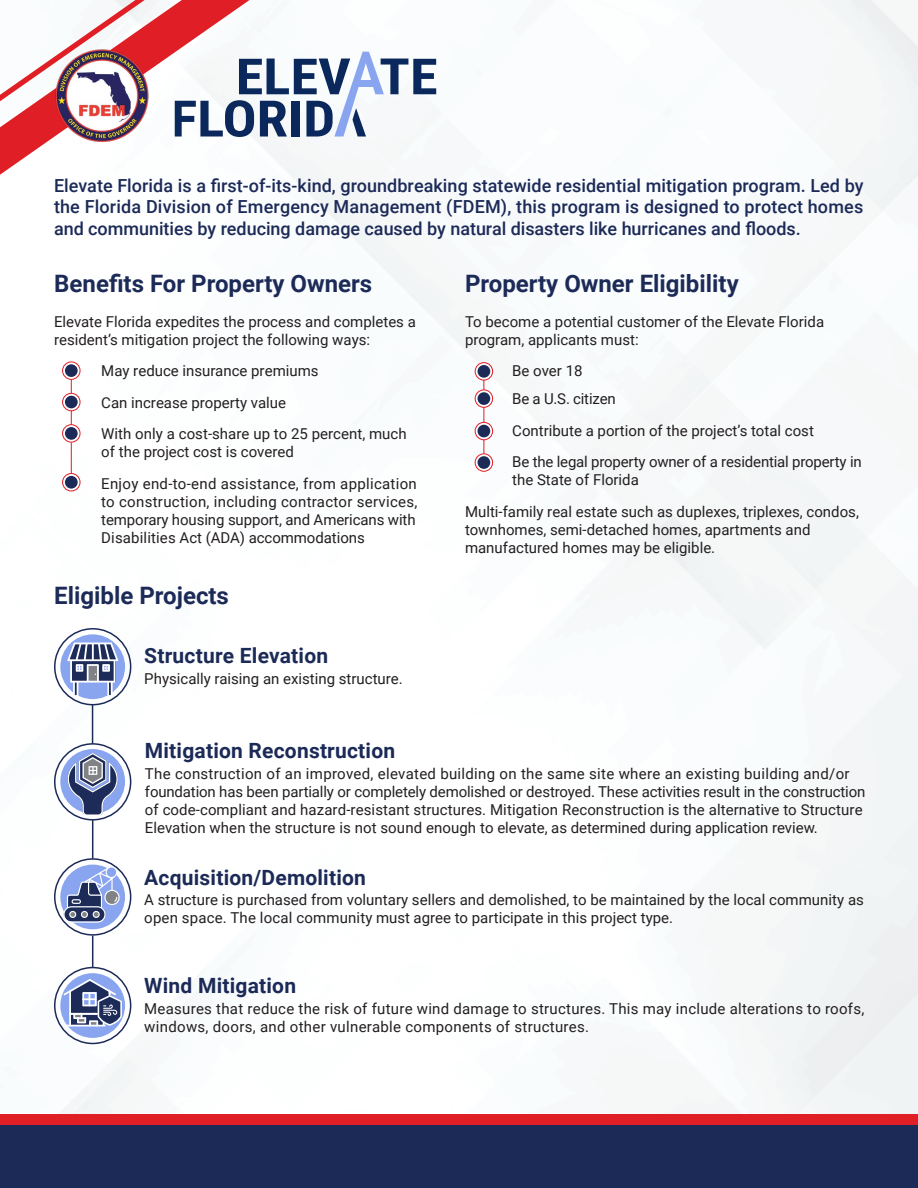
<style>
.page{position:relative;width:918px;height:1188px;background:#fff}
.page>*{position:absolute;margin:0;border:0;box-sizing:border-box;transform-origin:0 0}
.Subhead_-_Condensed{font:700 24px "Roboto";color:#1c2a58}
.Paragraph_Style_1{font:700 21px "Roboto";letter-spacing:.01em;color:#1c2a58}
.t1{font:500 18px/21.6px "Roboto";color:#1c2a58;text-align:justify}
.Body_Copy{font:15px/18px "Roboto";color:#231f20}
.Paragraph_Style_1-2{font:15px "Roboto";color:#231f20}
</style>
<div class="page">
<img style="left:0;top:0;width:918px;height:1115px">
<div style="left:60px;top:973px;width:65px;height:65px;background:#89a5ef;border-radius:50%"></div>
<svg style="left:63px;top:979px;width:59px;height:47px"></svg>
<div style="left:54px;top:967px;width:77px;height:77px;border:2px solid #1c2a58;border-radius:50%"></div>
<div style="left:60px;top:749px;width:65px;height:65px;background:#89a5ef;border-radius:50%"></div>
<svg style="left:68px;top:753px;width:50px;height:62px"></svg>
<div style="left:54px;top:743px;width:77px;height:78px;border:2px solid #1c2a58;border-radius:50%"></div>
<svg style="left:0;top:0;width:250px;height:175px"></svg>
<img style="left:54px;top:49px;width:95px;height:94px">
<div style="left:0;top:1115px;width:918px;height:55px;background:#e01e25"></div>
<div style="left:0;top:1125px;width:918px;height:63px;background:#1c2a58"></div>
<svg style="left:0;top:0;width:145px;height:101px"></svg>
<hr style="left:71px;top:443px;width:1px;height:30px;background:#e01e25">
<div style="left:65px;top:364px;width:13px;height:13px;background:#1c2a58;border-radius:50%"></div>
<div style="left:62px;top:362px;width:18px;height:18px;border:1px solid #e01e25;border-radius:50%"></div>
<div style="left:65px;top:396px;width:13px;height:12px;background:#1c2a58;border-radius:50%"></div>
<div style="left:62px;top:393px;width:18px;height:18px;border:1px solid #e01e25;border-radius:50%"></div>
<div style="left:65px;top:427px;width:13px;height:13px;background:#1c2a58;border-radius:50%"></div>
<div style="left:62px;top:424px;width:18px;height:19px;border:1px solid #e01e25;border-radius:50%"></div>
<div style="left:65px;top:476px;width:13px;height:13px;background:#1c2a58;border-radius:50%"></div>
<div style="left:62px;top:473px;width:18px;height:18px;border:1px solid #e01e25;border-radius:50%"></div>
<svg style="left:71px;top:411px;width:1px;height:14px"></svg>
<svg style="left:71px;top:379px;width:1px;height:14px"></svg>
<svg style="left:484px;top:440px;width:1px;height:13px"></svg>
<div style="left:478px;top:365px;width:12px;height:13px;background:#1c2a58;border-radius:50%"></div>
<div style="left:475px;top:362px;width:18px;height:18px;border:1px solid #e01e25;border-radius:50%"></div>
<div style="left:478px;top:392px;width:12px;height:13px;background:#1c2a58;border-radius:50%"></div>
<div style="left:475px;top:389px;width:18px;height:19px;border:1px solid #e01e25;border-radius:50%"></div>
<div style="left:478px;top:425px;width:12px;height:12px;background:#1c2a58;border-radius:50%"></div>
<div style="left:475px;top:422px;width:18px;height:18px;border:1px solid #e01e25;border-radius:50%"></div>
<div style="left:478px;top:456px;width:12px;height:13px;background:#1c2a58;border-radius:50%"></div>
<div style="left:475px;top:453px;width:18px;height:19px;border:1px solid #e01e25;border-radius:50%"></div>
<svg style="left:484px;top:407px;width:1px;height:15px"></svg>
<svg style="left:60px;top:634px;width:65px;height:65px"></svg>
<svg style="left:67px;top:643px;width:51px;height:54px"></svg>
<div style="left:54px;top:628px;width:77px;height:77px;border:2px solid #1c2a58;border-radius:50%"></div>
<hr style="left:92px;top:705px;width:1px;height:39px;background:#1c2a58">
<hr style="left:92px;top:820px;width:1px;height:39px;background:#1c2a58">
<hr style="left:92px;top:936px;width:1px;height:32px;background:#1c2a58">
<div style="left:60px;top:865px;width:65px;height:64px;background:#89a5ef;border-radius:50%"></div>
<svg style="left:63px;top:866px;width:57px;height:57px"></svg>
<div style="left:54px;top:858px;width:77px;height:78px;border:2px solid #1c2a58;border-radius:50%"></div>
<svg style="left:175px;top:52px;width:261px;height:85px"></svg>
<div style="left:355px;top:81px;width:21px;height:6px;background:#89a5ef"></div>
<p class="t1" style="left:54px;top:174px;width:811px">Elevate Florida is a first-of-its-kind, groundbreaking statewide residential mitigation program. Led by the Florida Division of Emergency Management (FDEM), this program is designed to protect homes and communities by reducing damage caused by natural disasters like hurricanes and floods.</p>
<p class="Subhead_-_Condensed" style="left:54px;top:266px;width:319px">Benefits For Property Owners</p>
<p class="Body_Copy" style="left:54px;top:312px;width:363px">Elevate Florida expedites the process and completes a resident’s mitigation project the following ways:</p>
<p class="Body_Copy" style="left:101px;top:361px;width:219px">May reduce insurance premiums</p>
<p class="Body_Copy" style="left:101px;top:393px;width:186px">Can increase property value</p>
<p class="Body_Copy" style="left:101px;top:424px;width:307px">With only a cost-share up to 25 percent, much of the project cost is covered</p>
<p class="Body_Copy" style="left:101px;top:474px;width:318px">Enjoy end-to-end assistance, from application to construction, including contractor services, temporary housing support, and Americans with Disabilities Act (ADA) accommodations</p>
<p class="Subhead_-_Condensed" style="left:465px;top:266px;width:275px">Property Owner Eligibility</p>
<p class="Body_Copy" style="left:465px;top:312px;width:361px">To become a potential customer of the Elevate Florida program, applicants must:</p>
<p class="Body_Copy" style="left:512px;top:361px;width:72px">Be over 18</p>
<p class="Body_Copy" style="left:512px;top:389px;width:105px">Be a U.S. citizen</p>
<p class="Body_Copy" style="left:512px;top:421px;width:303px">Contribute a portion of the project’s total cost</p>
<p class="Body_Copy" style="left:512px;top:452px;width:351px">Be the legal property owner of a residential property in the State of Florida</p>
<p class="Body_Copy" style="left:465px;top:502px;width:395px">Multi-family real estate such as duplexes, triplexes, condos, townhomes, semi-detached homes, apartments and manufactured homes may be eligible.</p>
<p class="Subhead_-_Condensed" style="left:54px;top:579px;width:176px">Eligible Projects</p>
<p class="Paragraph_Style_1" style="left:144px;top:641px;width:185px">Structure Elevation</p>
<p class="Paragraph_Style_1-2" style="left:144px;top:668px;width:260px">Physically raising an existing structure.</p>
<p class="Paragraph_Style_1" style="left:145px;top:736px;width:252px">Mitigation Reconstruction</p>
<p class="Body_Copy" style="left:145px;top:764px;width:722px">The construction of an improved, elevated building on the same site where an existing building and/or foundation has been partially or completely demolished or destroyed. These activities result in the construction of code-compliant and hazard-resistant structures. Mitigation Reconstruction is the alternative to Structure Elevation when the structure is not sound enough to elevate, as determined during application review.</p>
<p class="Paragraph_Style_1" style="left:144px;top:862px;width:223px">Acquisition/Demolition</p>
<p class="Body_Copy" style="left:144px;top:890px;width:721px">A structure is purchased from voluntary sellers and demolished, to be maintained by the local community as open space. The local community must agree to participate in this project type.</p>
<p class="Paragraph_Style_1" style="left:144px;top:971px;width:153px">Wind Mitigation</p>
<p class="Body_Copy" style="left:144px;top:999px;width:721px">Measures that reduce the risk of future wind damage to structures. This may include alterations to roofs, windows, doors, and other vulnerable components of structures.</p>
</div>
